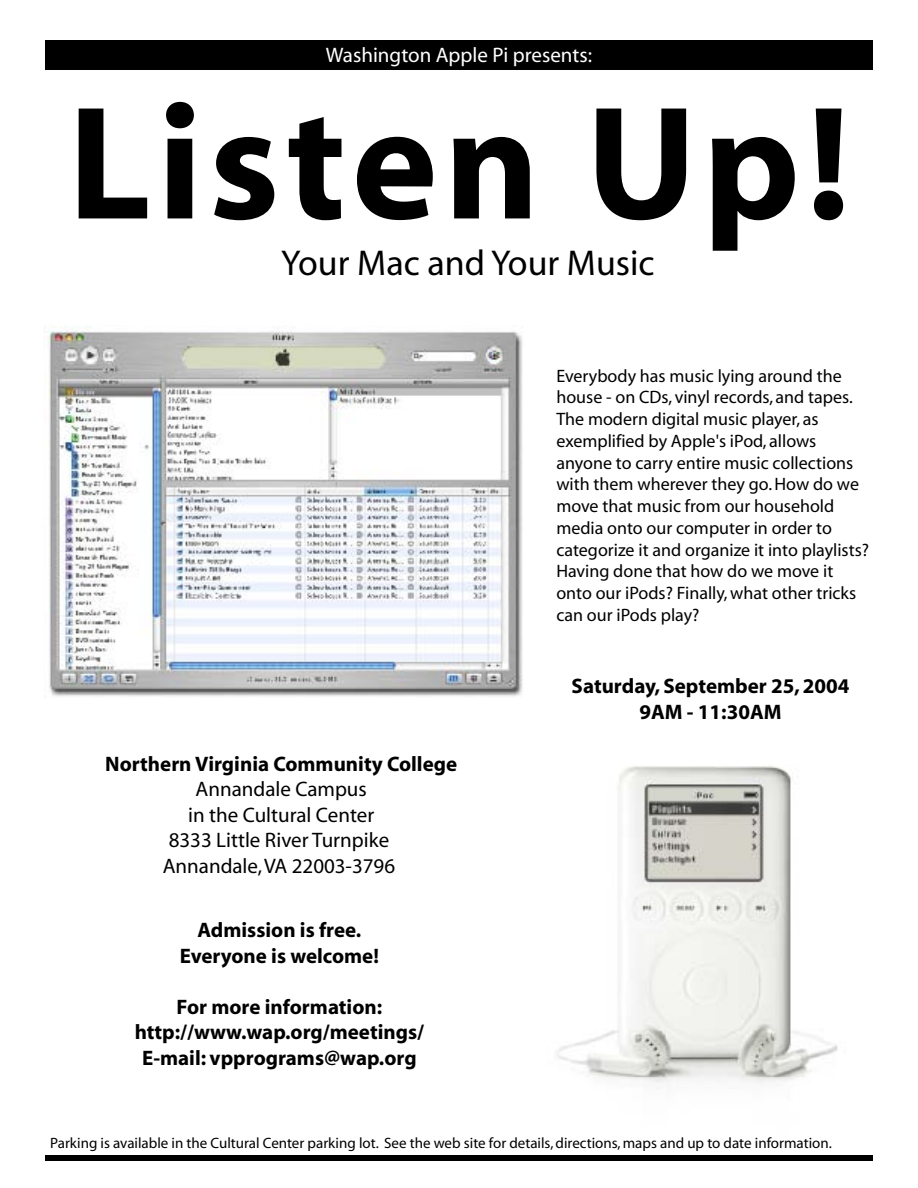
<style>
.page{position:relative;width:918px;height:1188px;background:#fff}
.page>*{position:absolute;margin:0;border:0;box-sizing:border-box;transform-origin:0 0}
.t1{font:700 163.05px "Myriad";letter-spacing:.04em;color:#000}
.t2{font:36px "Myriad";color:#000}
.t3{font:700 21px/25.5px "Myriad";color:#000;text-align:center}
.t4{font:21px/25.5px "Myriad";color:#000;text-align:center}
.t5{font:21px "Myriad";color:#fff}
.t6{font:18px/21.8px "Myriad";color:#000}
.t7{font:15px "Myriad";color:#000}
</style>
<div class="page">
<img style="left:556px;top:766px;width:282px;height:317px">
<div style="left:45px;top:40px;width:828px;height:30px;background:#000"></div>
<div style="left:45px;top:1156px;width:828px;height:5px;background:#000"></div>
<img style="left:44px;top:327px;width:479px;height:370px">
<p class="t5" style="left:326px;top:45px;width:268px">Washington Apple Pi presents:</p>
<h1 class="t1" style="left:68px;top:80px;width:784px">Listen Up!</h1>
<h2 class="t2" style="left:281px;top:245px;width:375px">Your Mac and Your Music</h2>
<p class="t6" style="left:556px;top:366px;width:314px">Everybody has music lying around the house - on CDs, vinyl records, and tapes.<br>The modern digital music player, as exemplified by Apple's iPod, allows anyone to carry entire music collections with them wherever they go.How do we move that music from our household media onto our computer in order to categorize it and organize it into playlists?<br>Having done that how do we move it onto our iPods? Finally,what other tricks can our iPods play?</p>
<p class="t3" style="left:105px;top:752px;width:353px">Northern Virginia Community College</p>
<p class="t4" style="left:163px;top:777px;width:234px">Annandale Campus<br>in the Cultural Center<br>8333 Little River Turnpike<br>Annandale,VA 22003-3796</p>
<p class="t3" style="left:180px;top:918px;width:201px">Admission is free.<br>Everyone is welcome!</p>
<p class="t3" style="left:135px;top:995px;width:291px">For more information: http://www.wap.org/meetings/<br>E-mail: vpprograms@wap.org</p>
<p class="t3" style="left:572px;top:674px;width:279px">Saturday, September 25, 2004<br>9AM - 11:30AM</p>
<p class="t7" style="left:50px;top:1135px;width:783px">Parking is available in the Cultural Center parking lot. See the web site for details, directions, maps and up to date information.</p>
</div>
